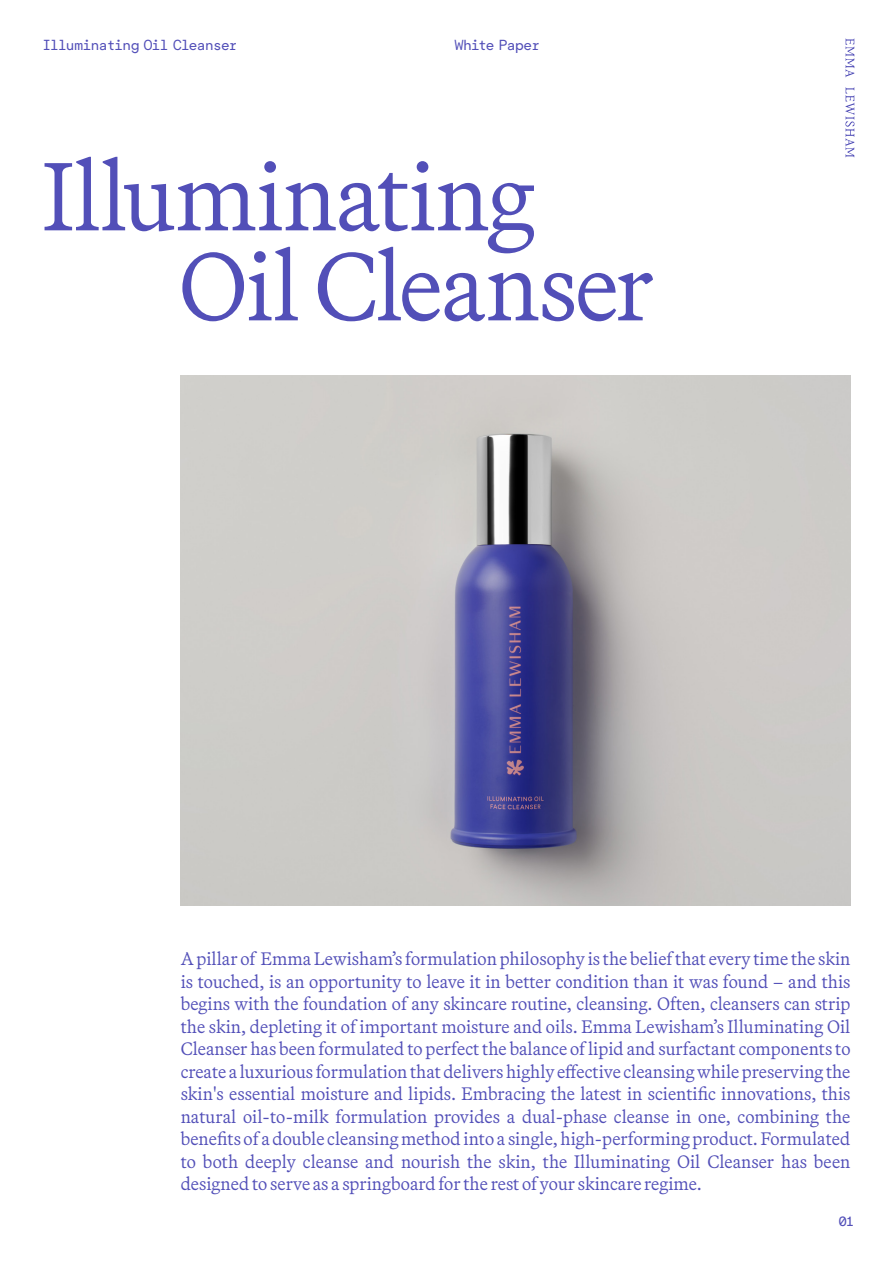
<style>
.page{position:relative;width:893px;height:1263px;background:#fff}
.page>*{position:absolute;margin:0;border:0;box-sizing:border-box;transform-origin:0 0}
.H2_Martina{font:300 96px/90px "Martina Plantijn";letter-spacing:-.015em;color:#524fb8}
.Intro_Martina_14_18{font:300 18px/22.5px "Martina Plantijn";color:#524fb8;text-align:justify}
.t1{font:15px "Circular Reg Five Mono";letter-spacing:-.04em;color:#524fb8}
</style>
<div class="page">
<svg style="left:846px;top:39px;width:8px;height:38px"></svg>
<svg style="left:845px;top:87px;width:9px;height:70px"></svg>
<img style="left:181px;top:376px;width:669px;height:529px">
<p class="t1" style="left:43px;top:36px;width:196px">Illuminating Oil Cleanser</p>
<p class="t1" style="left:455px;top:36px;width:87px">White Paper</p>
<p class="H2_Martina" style="left:179px;top:149px;width:477px;text-indent:-136px">Illuminating<br>Oil Cleanser</p>
<p class="Intro_Martina_14_18" style="left:181px;top:947px;width:671px">A pillar of Emma Lewisham’s formulation philosophy is the belief that every time the skin is touched, is an opportunity to leave it in better condition than it was found – and this begins with the foundation of any skincare routine, cleansing. Often, cleansers can strip the skin, depleting it of important moisture and oils. Emma Lewisham’s Illuminating Oil Cleanser has been formulated to perfect the balance of lipid and surfactant components to create a luxurious formulation that delivers highly effective cleansing while preserving the skin's essential moisture and lipids. Embracing the latest in scientific innovations, this natural oil-to-milk formulation provides a dual-phase cleanse in one, combining the benefits of a double cleansing method into a single, high-performing product. Formulated to both deeply cleanse and nourish the skin, the Illuminating Oil Cleanser has been designed to serve as a springboard for the rest of your skincare regime.</p>
<p class="t1" style="left:838px;top:1212px;width:18px">01</p>
</div>
